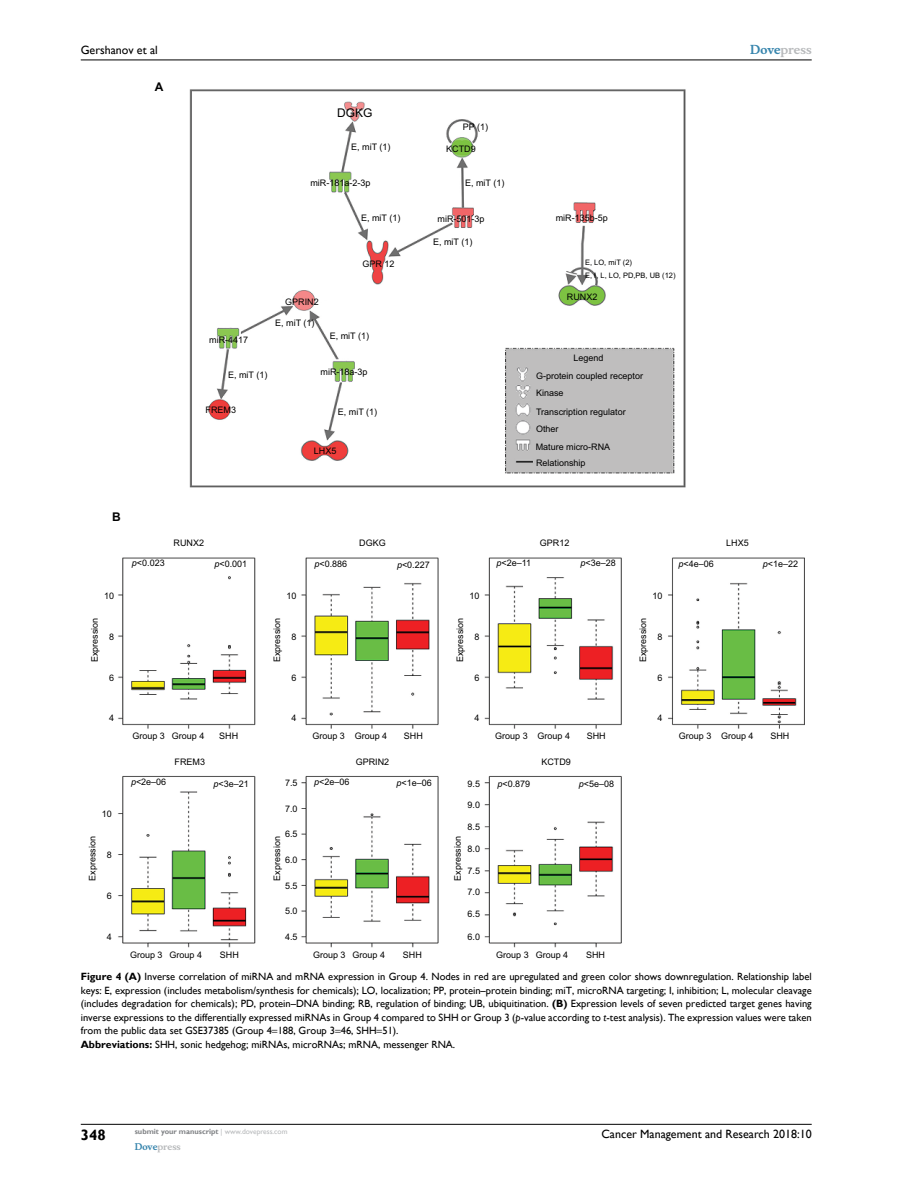
<style>
.page{position:relative;width:918px;height:1188px;background:#fff}
.page>*{position:absolute;margin:0;border:0;box-sizing:border-box;transform-origin:0 0}
.t1{font:700 15px "Gill Sans";color:#000}
.t2{font:12px "Gill Sans";color:#000}
.t3{font:700 12px "Musee";color:#b8babc}
.t4{font:12px "Arial";color:#000}
.t5{font:700 12px "Arial";color:#000}
.t6{font:10.5px/13.5px "Gill Sans";color:#000}
.t7{font:9px/17.9px "Arial";color:#000;text-align:center}
.t8{font:700 9px "Musee";color:#b8babc}
.t9{font:700 7.5px "Gill Sans";color:#808285}
.t10{font:7.5px/13.2px "Arial";color:#000}
.s1{color:#3785ad}
.s2{font-style:italic}
.s3{font-weight:700}
.s4{font-weight:400;color:#b8babc}
</style>
<div class="page">
<hr style="left:81px;top:1124px;width:731px;height:1px;background:#000">
<hr style="left:81px;top:60px;width:731px;height:1px;background:#000">
<img style="left:118px;top:89px;width:687px;height:859px">
<p class="t2" style="left:81px;top:43px;width:79px">Gershanov et al</p>
<p class="t5" style="left:155px;top:78px;width:10px">A</p>
<p class="t4" style="left:337px;top:105px;width:37px">DGKG</p>
<p class="t7" style="left:463px;top:118px;width:27px">PP (1)</p>
<p class="t7" style="left:351px;top:138px;width:41px">E, miT (1)</p>
<p class="t7" style="left:446px;top:140px;width:31px">KCTD9</p>
<p class="t7" style="left:310px;top:174px;width:62px">miR-181a-2-3p</p>
<p class="t7" style="left:465px;top:174px;width:41px">E, miT (1)</p>
<p class="t7" style="left:438px;top:210px;width:49px">miR-501-3p</p>
<p class="t7" style="left:556px;top:208px;width:54px">miR-135b-5p</p>
<p class="t7" style="left:361px;top:208px;width:41px">E, miT (1)</p>
<p class="t7" style="left:433px;top:232px;width:41px">E, miT (1)</p>
<p class="t7" style="left:363px;top:254px;width:34px">GPR 12</p>
<p class="t10" style="left:585px;top:256px;width:92px">E, LO, miT (2)<br>E, I, L, LO, PD,PB, UB (12)</p>
<p class="t7" style="left:285px;top:293px;width:35px">GPRIN2</p>
<p class="t7" style="left:567px;top:288px;width:32px">RUNX2</p>
<p class="t7" style="left:275px;top:314px;width:41px">E, miT (1)</p>
<p class="t7" style="left:209px;top:331px;width:41px">miR-4417</p>
<p class="t7" style="left:330px;top:327px;width:41px">E, miT (1)</p>
<p class="t7" style="left:228px;top:366px;width:41px">E, miT (1)</p>
<p class="t7" style="left:206px;top:401px;width:32px">FREM3</p>
<p class="t7" style="left:321px;top:363px;width:49px">miR-18a-3p</p>
<p class="t7" style="left:338px;top:403px;width:41px">E, miT (1)</p>
<p class="t7" style="left:314px;top:442px;width:24px">LHX5</p>
<p class="t7" style="left:536px;top:348px;width:109px">Legend<br>G-protein coupled receptor</p>
<p class="t7" style="left:536px;top:384px;width:91px;text-align:left">Kinase<br>Transcription regulator<br>Other<br>Mature micro-RNA</p>
<p class="t7" style="left:536px;top:454px;width:51px">Relationship</p>
<p class="t3" style="left:750px;top:43px;width:63px"><span class="s1">Dove</span>press</p>
<p class="t5" style="left:112px;top:508px;width:10px">B</p>
<p class="t7" style="left:174px;top:534px;width:32px">RUNX2</p>
<p class="t7" style="left:359px;top:534px;width:28px">DGKG</p>
<p class="t7" style="left:540px;top:534px;width:31px">GPR12</p>
<p class="t7" style="left:726px;top:534px;width:24px">LHX5</p>
<p class="t7" style="left:132px;top:553px;width:34px"><span class="s2">p</span>&lt;0.023</p>
<p class="t7" style="left:215px;top:554px;width:34px"><span class="s2">p</span>&lt;0.001</p>
<p class="t7" style="left:314px;top:554px;width:34px"><span class="s2">p</span>&lt;0.886</p>
<p class="t7" style="left:397px;top:556px;width:34px"><span class="s2">p</span>&lt;0.227</p>
<p class="t7" style="left:497px;top:554px;width:36px"><span class="s2">p</span>&lt;2e–11</p>
<p class="t7" style="left:580px;top:554px;width:37px"><span class="s2">p</span>&lt;3e–28</p>
<p class="t7" style="left:679px;top:554px;width:37px"><span class="s2">p</span>&lt;4e–06</p>
<p class="t7" style="left:763px;top:554px;width:37px"><span class="s2">p</span>&lt;1e–22</p>
<p class="t7" style="left:104px;top:587px;width:12px">10</p>
<p class="t7" style="left:287px;top:587px;width:12px">10</p>
<p class="t7" style="left:470px;top:587px;width:12px">10</p>
<p class="t7" style="left:653px;top:587px;width:12px">10</p>
<p class="t7" style="left:86px;top:662px;width:46px;rotate:-90deg">Expression</p>
<p class="t7" style="left:109px;top:628px;width:7px">8</p>
<p class="t7" style="left:268px;top:662px;width:46px;rotate:-90deg">Expression</p>
<p class="t7" style="left:292px;top:628px;width:7px">8</p>
<p class="t7" style="left:451px;top:662px;width:46px;rotate:-90deg">Expression</p>
<p class="t7" style="left:475px;top:628px;width:7px">8</p>
<p class="t7" style="left:634px;top:662px;width:46px;rotate:-90deg">Expression</p>
<p class="t7" style="left:658px;top:628px;width:7px">8</p>
<p class="t7" style="left:109px;top:669px;width:7px">6</p>
<p class="t7" style="left:292px;top:669px;width:7px">6</p>
<p class="t7" style="left:475px;top:669px;width:7px">6</p>
<p class="t7" style="left:658px;top:669px;width:7px">6</p>
<p class="t7" style="left:109px;top:709px;width:7px">4</p>
<p class="t7" style="left:292px;top:709px;width:7px">4</p>
<p class="t7" style="left:475px;top:709px;width:7px">4</p>
<p class="t7" style="left:658px;top:709px;width:7px">4</p>
<p class="t7" style="left:132px;top:727px;width:74px">Group 3 Group 4</p>
<p class="t7" style="left:312px;top:727px;width:34px">Group 3</p>
<p class="t7" style="left:175px;top:752px;width:32px">FREM3</p>
<p class="t7" style="left:356px;top:752px;width:35px">GPRIN2</p>
<p class="t7" style="left:541px;top:752px;width:31px">KCTD9</p>
<p class="t7" style="left:219px;top:727px;width:20px">SHH</p>
<p class="t7" style="left:355px;top:727px;width:34px">Group 4</p>
<p class="t7" style="left:404px;top:727px;width:20px">SHH</p>
<p class="t7" style="left:495px;top:727px;width:76px">Group 3 Group 4</p>
<p class="t7" style="left:587px;top:727px;width:20px">SHH</p>
<p class="t7" style="left:679px;top:727px;width:76px">Group 3 Group 4</p>
<p class="t7" style="left:770px;top:727px;width:20px">SHH</p>
<p class="t7" style="left:102px;top:805px;width:12px">10</p>
<p class="t7" style="left:131px;top:773px;width:37px"><span class="s2">p</span>&lt;2e–06</p>
<p class="t7" style="left:214px;top:774px;width:37px"><span class="s2">p</span>&lt;3e–21</p>
<p class="t7" style="left:314px;top:773px;width:37px"><span class="s2">p</span>&lt;2e–06</p>
<p class="t7" style="left:397px;top:774px;width:37px"><span class="s2">p</span>&lt;1e–06</p>
<p class="t7" style="left:285px;top:774px;width:14px">7.5</p>
<p class="t7" style="left:468px;top:775px;width:14px">9.5</p>
<p class="t7" style="left:285px;top:799px;width:14px">7.0</p>
<p class="t7" style="left:468px;top:796px;width:14px">9.0</p>
<p class="t7" style="left:468px;top:817px;width:14px">8.5</p>
<p class="t7" style="left:285px;top:825px;width:14px">6.5</p>
<p class="t7" style="left:83px;top:881px;width:46px;rotate:-90deg">Expression</p>
<p class="t7" style="left:268px;top:881px;width:46px;rotate:-90deg">Expression</p>
<p class="t7" style="left:449px;top:881px;width:46px;rotate:-90deg">Expression</p>
<p class="t7" style="left:468px;top:840px;width:14px">8.0</p>
<p class="t7" style="left:107px;top:846px;width:7px">8</p>
<p class="t7" style="left:285px;top:851px;width:14px">6.0</p>
<p class="t7" style="left:468px;top:862px;width:14px">7.5</p>
<p class="t7" style="left:107px;top:887px;width:7px">6</p>
<p class="t7" style="left:285px;top:876px;width:14px">5.5</p>
<p class="t7" style="left:285px;top:902px;width:14px">5.0</p>
<p class="t7" style="left:468px;top:883px;width:14px">7.0</p>
<p class="t7" style="left:468px;top:905px;width:14px">6.5</p>
<p class="t7" style="left:107px;top:928px;width:7px">4</p>
<p class="t7" style="left:285px;top:928px;width:14px">4.5</p>
<p class="t7" style="left:468px;top:928px;width:14px">6.0</p>
<p class="t7" style="left:498px;top:774px;width:34px"><span class="s2">p</span>&lt;0.879</p>
<p class="t7" style="left:579px;top:774px;width:37px"><span class="s2">p</span>&lt;5e–08</p>
<p class="t7" style="left:130px;top:946px;width:74px">Group 3 Group 4</p>
<p class="t7" style="left:220px;top:946px;width:20px">SHH</p>
<p class="t7" style="left:313px;top:946px;width:74px">Group 3 Group 4</p>
<p class="t7" style="left:403px;top:946px;width:20px">SHH</p>
<p class="t7" style="left:496px;top:946px;width:74px">Group 3 Group 4</p>
<p class="t7" style="left:586px;top:946px;width:20px">SHH</p>
<p class="t6" style="left:81px;top:970px;width:732px"><span class="s3">Figure 4 (A)</span> Inverse correlation of miRNA and mRNA expression in Group 4. Nodes in red are upregulated and green color shows downregulation. Relationship label keys: E, expression (includes metabolism/synthesis for chemicals); LO, localization; PP, protein–protein binding; miT, microRNA targeting; I, inhibition; L, molecular cleavage (includes degradation for chemicals); PD, protein–DNA binding; RB, regulation of binding; UB, ubiquitination. <span class="s3">(B)</span> Expression levels of seven predicted target genes having inverse expressions to the differentially expressed miRNAs in Group 4 compared to SHH or Group 3 (<span class="s2">p</span>-value according to <span class="s2">t</span>-test analysis). The expression values were taken from the public data set GSE37385 (Group 4 188, Group 3 46, SHH 51).<br><span class="s3">Abbreviations:</span> SHH, sonic hedgehog; miRNAs, microRNAs; mRNA, messenger RNA.</p>
<h1 class="t1" style="left:81px;top:1126px;width:26px">348</h1>
<p class="t9" style="left:135px;top:1127px;width:154px">submit your manuscript <span class="s4">| www.dovepress.com</span></p>
<p class="t8" style="left:135px;top:1141px;width:48px"><span class="s1">Dove</span>press</p>
<p class="t2" style="left:601px;top:1127px;width:212px">Cancer Management and Research 2018:10</p>
</div>
